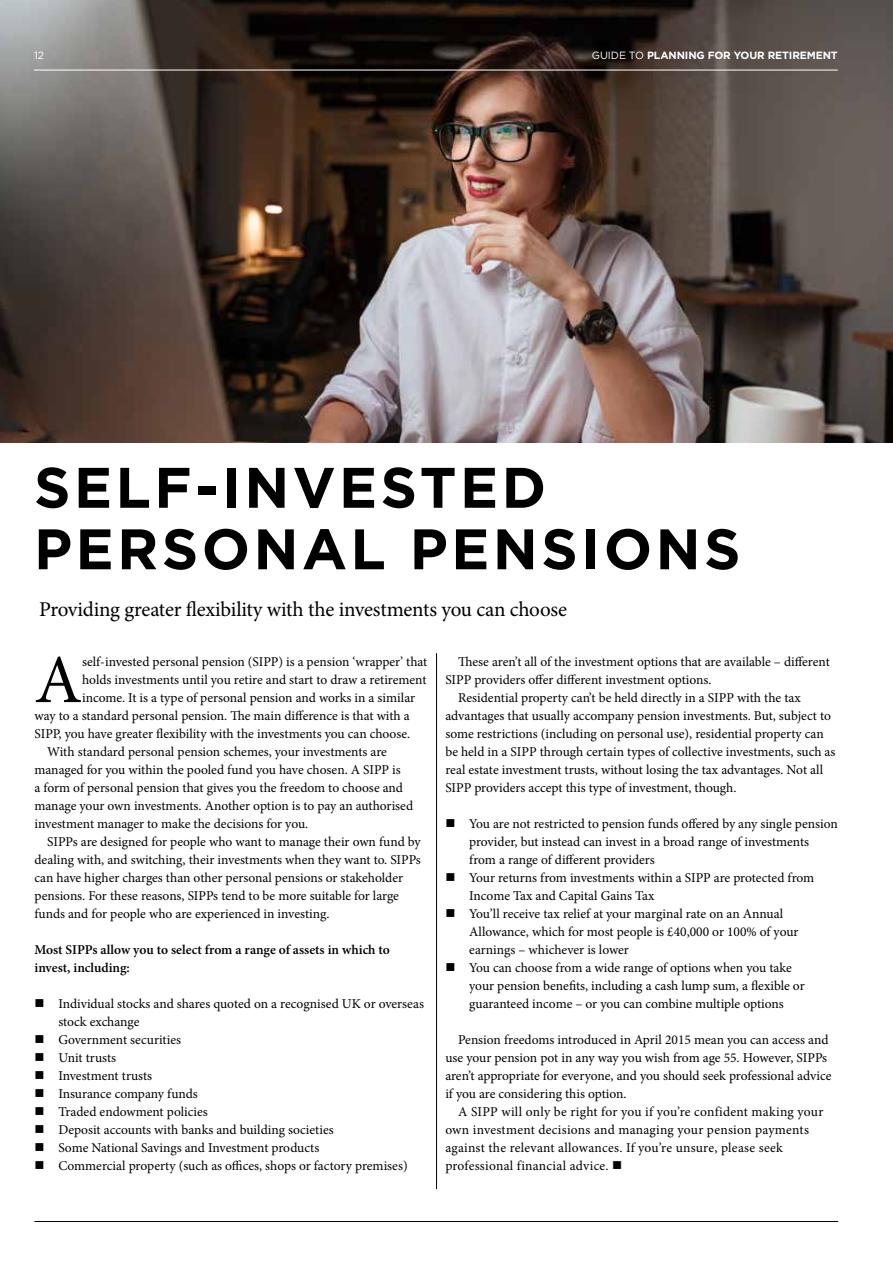
<style>
.page{position:relative;width:893px;height:1263px;background:#fff}
.page>*{position:absolute;margin:0;border:0;box-sizing:border-box;transform-origin:0 0}
.t1{font:68.85px "Minion Pro";color:#000}
.t2{font:700 57px/61.5px "Gotham HTF";letter-spacing:.06em;color:#000}
.t3{font:21px "Minion Pro";letter-spacing:-.01em;color:#000}
.t4{font:13.5px/18px "Minion Pro";color:#000}
.t5{font:600 13.5px/18px "Minion Pro";color:#000}
.t6{font:700 10.5px "Gotham HTF";letter-spacing:-.01em;color:#fff}
.t7{font:10.5px "Gotham HTF";color:#fff}
.s1{font-weight:400}
</style>
<div class="page">
<img style="left:0;top:0;width:893px;height:442px">
<hr style="left:892px;top:797px;width:1px;height:466px;background:#fff200">
<img style="left:892px;top:894px;width:1px;height:369px">
<hr style="left:34px;top:70px;width:804px;height:1px;background:#fff">
<hr style="left:34px;top:1221px;width:804px;height:1px;background:#000">
<hr style="left:436px;top:653px;width:1px;height:536px;background:#000">
<p class="t7" style="left:34px;top:49px;width:11px">12</p>
<p class="t6" style="left:592px;top:49px;width:247px"><span class="s1">GUIDE TO</span> PLANNING FOR YOUR RETIREMENT</p>
<h2 class="t2" style="left:34px;top:455px;width:708px">SELF-INVESTED<br>PERSONAL PENSIONS</h2>
<h3 class="t3" style="left:39px;top:596px;width:530px">Providing greater flexibility with the investments you can choose</h3>
<h1 class="t1" style="left:34px;top:634px;width:49px">A</h1>
<p class="t4" style="left:82px;top:653px;width:347px">self-invested personal pension (SIPP) is a pension ‘wrapper’ that</p>
<p class="t4" style="left:458px;top:653px;width:373px">These aren’t all of the investment options that are available – different</p>
<p class="t4" style="left:445px;top:671px;width:268px">SIPP providers offer different investment options.</p>
<p class="t4" style="left:458px;top:689px;width:344px">Residential property can’t be held directly in a SIPP with the tax</p>
<p class="t4" style="left:445px;top:707px;width:387px">advantages that usually accompany pension investments. But, subject to</p>
<p class="t4" style="left:445px;top:725px;width:380px">some restrictions (including on personal use), residential property can</p>
<p class="t4" style="left:445px;top:743px;width:392px">be held in a SIPP through certain types of collective investments, such as</p>
<p class="t4" style="left:445px;top:761px;width:379px">real estate investment trusts, without losing the tax advantages. Not all</p>
<p class="t4" style="left:445px;top:779px;width:293px">SIPP providers accept this type of investment, though.</p>
<p class="t4" style="left:469px;top:815px;width:370px;text-indent:-24px">■ You are not restricted to pension funds offered by any single pension provider, but instead can invest in a broad range of investments from a range of different providers</p>
<p class="t4" style="left:469px;top:869px;width:347px;text-indent:-24px">■ Your returns from investments within a SIPP are protected from<br>Income Tax and Capital Gains Tax</p>
<p class="t4" style="left:469px;top:905px;width:331px;text-indent:-24px">■ You’ll receive tax relief at your marginal rate on an Annual<br>Allowance, which for most people is £40,000 or 100% of your earnings – whichever is lower</p>
<p class="t4" style="left:469px;top:959px;width:337px;text-indent:-24px">■ You can choose from a wide range of options when you take your pension benefits, including a cash lump sum, a flexible or guaranteed income – or you can combine multiple options</p>
<p class="t4" style="left:445px;top:1031px;width:388px;text-indent:13px">Pension freedoms introduced in April 2015 mean you can access and use your pension pot in any way you wish from age 55. However, SIPPs aren’t appropriate for everyone, and you should seek professional advice if you are considering this option.</p>
<p class="t4" style="left:445px;top:1103px;width:379px;text-indent:13px">A SIPP will only be right for you if you’re confident making your own investment decisions and managing your pension payments against the relevant allowances. If you’re unsure, please seek professional financial advice. ■</p>
<p class="t4" style="left:82px;top:671px;width:346px">holds investments until you retire and start to draw a retirement</p>
<p class="t4" style="left:82px;top:689px;width:335px">income. It is a type of personal pension and works in a similar</p>
<p class="t4" style="left:34px;top:707px;width:377px">way to a standard personal pension. The main difference is that with a</p>
<p class="t4" style="left:34px;top:725px;width:377px">SIPP, you have greater flexibility with the investments you can choose.</p>
<p class="t4" style="left:47px;top:743px;width:341px">With standard personal pension schemes, your investments are</p>
<p class="t4" style="left:34px;top:761px;width:368px">managed for you within the pooled fund you have chosen. A SIPP is</p>
<p class="t4" style="left:34px;top:779px;width:370px">a form of personal pension that gives you the freedom to choose and</p>
<p class="t4" style="left:34px;top:797px;width:380px">manage your own investments. Another option is to pay an authorised</p>
<p class="t4" style="left:34px;top:815px;width:275px">investment manager to make the decisions for you.</p>
<p class="t4" style="left:47px;top:833px;width:375px">SIPPs are designed for people who want to manage their own fund by</p>
<p class="t4" style="left:34px;top:851px;width:388px">dealing with, and switching, their investments when they want to. SIPPs</p>
<p class="t4" style="left:34px;top:869px;width:370px">can have higher charges than other personal pensions or stakeholder</p>
<p class="t4" style="left:34px;top:887px;width:366px">pensions. For these reasons, SIPPs tend to be more suitable for large</p>
<p class="t4" style="left:34px;top:905px;width:297px">funds and for people who are experienced in investing.</p>
<p class="t5" style="left:34px;top:941px;width:357px">Most SIPPs allow you to select from a range of assets in which to invest, including:</p>
<p class="t4" style="left:58px;top:995px;width:367px;text-indent:-24px">■ Individual stocks and shares quoted on a recognised UK or overseas stock exchange</p>
<p class="t4" style="left:34px;top:1031px;width:148px">■ Government securities</p>
<p class="t4" style="left:34px;top:1049px;width:83px">■ Unit trusts</p>
<p class="t4" style="left:34px;top:1067px;width:119px">■ Investment trusts</p>
<p class="t4" style="left:34px;top:1085px;width:165px">■ Insurance company funds</p>
<p class="t4" style="left:34px;top:1103px;width:175px">■ Traded endowment policies</p>
<p class="t4" style="left:34px;top:1121px;width:301px">■ Deposit accounts with banks and building societies</p>
<p class="t4" style="left:34px;top:1139px;width:286px">■ Some National Savings and Investment products</p>
<p class="t4" style="left:34px;top:1157px;width:375px">■ Commercial property (such as offices, shops or factory premises)</p>
</div>
